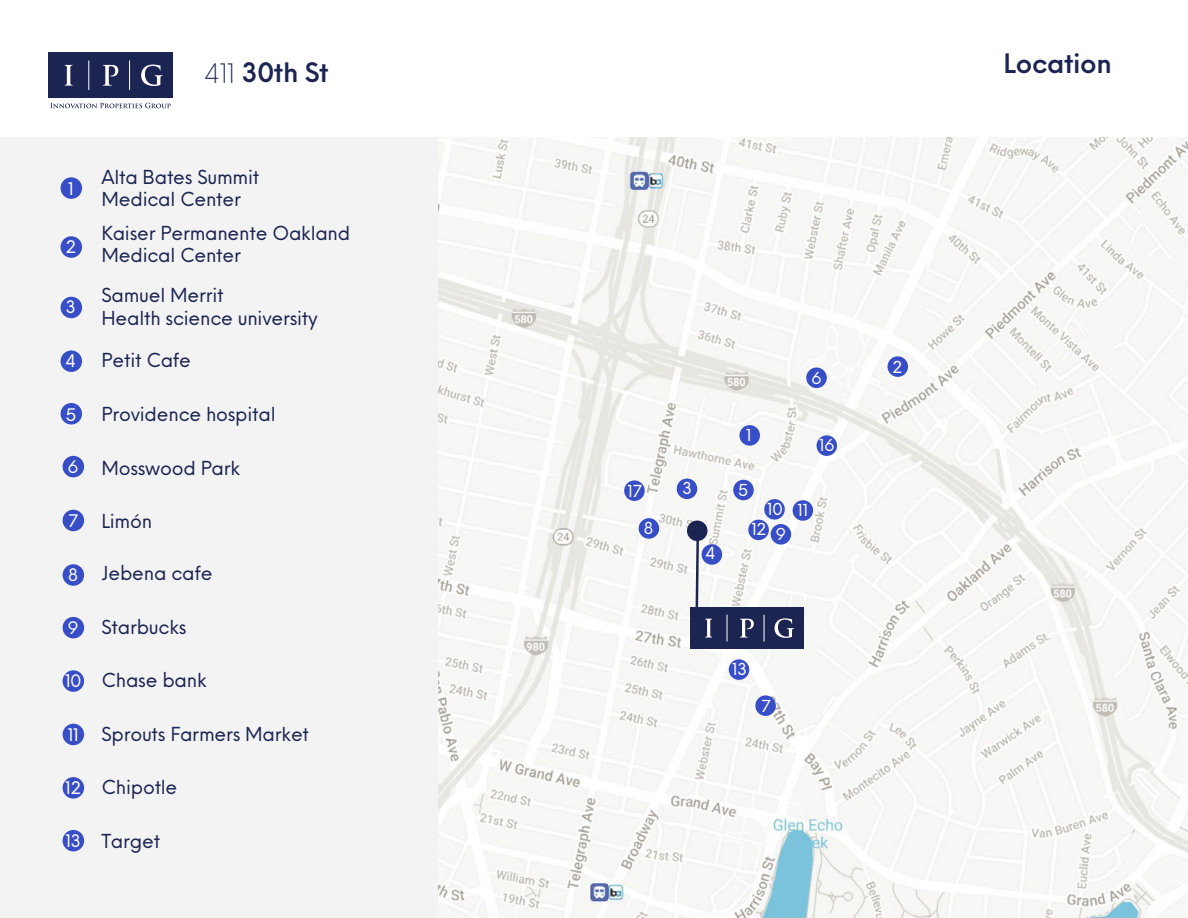
<style>
.page{position:relative;width:1188px;height:918px;background:#fff}
.page>*{position:absolute;margin:0;border:0;box-sizing:border-box;transform-origin:0 0}
.t1{font:600 26.25px "Neue Einstellung";letter-spacing:-.01em;color:#1c2552}
.t2{font:18.9px/22.6px "Neue Einstellung";letter-spacing:-.015em;color:#1c2552}
.t3{font:16.95px "Neue Einstellung";color:#fff}
.t4{font:16.2px "Neue Einstellung";color:#fff}
.t5{font:16.05px "Neue Einstellung";color:#fff}
.s1{font-weight:300}
.s2{font-size:16.95px;color:#fff}
</style>
<div class="page">
<img style="left:438px;top:137px;width:750px;height:781px">
<div style="left:0;top:137px;width:438px;height:781px;background:#f3f3f3"></div>
<div style="left:639px;top:518px;width:20px;height:21px;background:#384ec7;border-radius:50%"></div>
<div style="left:624px;top:480px;width:21px;height:21px;background:#384ec7;border-radius:50%"></div>
<div style="left:702px;top:544px;width:20px;height:21px;background:#384ec7;border-radius:50%"></div>
<div style="left:677px;top:479px;width:20px;height:20px;background:#384ec7;border-radius:50%"></div>
<div style="left:739px;top:425px;width:21px;height:21px;background:#384ec7;border-radius:50%"></div>
<div style="left:888px;top:356px;width:20px;height:21px;background:#384ec7;border-radius:50%"></div>
<div style="left:733px;top:480px;width:21px;height:20px;background:#384ec7;border-radius:50%"></div>
<div style="left:755px;top:695px;width:21px;height:21px;background:#384ec7;border-radius:50%"></div>
<div style="left:764px;top:499px;width:21px;height:21px;background:#384ec7;border-radius:50%"></div>
<div style="left:792px;top:500px;width:21px;height:21px;background:#384ec7;border-radius:50%"></div>
<div style="left:687px;top:521px;width:21px;height:20px;background:#1c2552;border-radius:50%"></div>
<div style="left:690px;top:608px;width:113px;height:41px;background:#1c2552"></div>
<svg style="left:727px;top:615px;width:1px;height:27px"></svg>
<svg style="left:764px;top:615px;width:1px;height:27px"></svg>
<svg style="left:694px;top:529px;width:18px;height:109px"></svg>
<svg style="left:775px;top:618px;width:19px;height:20px"></svg>
<svg style="left:740px;top:619px;width:14px;height:19px"></svg>
<div style="left:806px;top:368px;width:21px;height:20px;background:#384ec7;border-radius:50%"></div>
<div style="left:748px;top:519px;width:21px;height:21px;background:#384ec7;border-radius:50%"></div>
<div style="left:61px;top:177px;width:21px;height:22px;background:#384ec7;border-radius:50%"></div>
<div style="left:61px;top:236px;width:21px;height:22px;background:#384ec7;border-radius:50%"></div>
<div style="left:61px;top:297px;width:21px;height:21px;background:#384ec7;border-radius:50%"></div>
<div style="left:61px;top:350px;width:21px;height:22px;background:#384ec7;border-radius:50%"></div>
<div style="left:61px;top:403px;width:21px;height:22px;background:#384ec7;border-radius:50%"></div>
<div style="left:63px;top:456px;width:21px;height:21px;background:#384ec7;border-radius:50%"></div>
<div style="left:63px;top:510px;width:21px;height:21px;background:#384ec7;border-radius:50%"></div>
<div style="left:63px;top:564px;width:21px;height:22px;background:#384ec7;border-radius:50%"></div>
<div style="left:63px;top:617px;width:21px;height:21px;background:#384ec7;border-radius:50%"></div>
<div style="left:63px;top:670px;width:21px;height:22px;background:#384ec7;border-radius:50%"></div>
<div style="left:63px;top:724px;width:21px;height:21px;background:#384ec7;border-radius:50%"></div>
<div style="left:63px;top:777px;width:21px;height:22px;background:#384ec7;border-radius:50%"></div>
<div style="left:63px;top:830px;width:21px;height:21px;background:#384ec7;border-radius:50%"></div>
<div style="left:817px;top:435px;width:20px;height:21px;background:#384ec7;border-radius:50%"></div>
<div style="left:729px;top:659px;width:20px;height:21px;background:#384ec7;border-radius:50%"></div>
<div style="left:770px;top:524px;width:21px;height:21px;background:#384ec7;border-radius:50%"></div>
<svg style="left:50px;top:103px;width:121px;height:5px"></svg>
<div style="left:48px;top:53px;width:125px;height:45px;background:#1c2552"></div>
<hr style="left:89px;top:60px;width:1px;height:30px;background:#fff">
<hr style="left:129px;top:60px;width:1px;height:30px;background:#fff">
<svg style="left:65px;top:65px;width:8px;height:21px"></svg>
<svg style="left:141px;top:65px;width:22px;height:21px"></svg>
<svg style="left:103px;top:65px;width:15px;height:21px"></svg>
<h1 class="t1" style="left:205px;top:49px;width:126px"><span class="s1">411</span> 30th St</h1>
<p class="t3" style="left:68px;top:173px;width:7px">1</p>
<p class="t3" style="left:66px;top:231px;width:12px">2</p>
<p class="t3" style="left:66px;top:292px;width:12px">3</p>
<p class="t2" style="left:101px;top:163px;width:159px">Alta Bates Summit<br>Medical Center</p>
<p class="t2" style="left:101px;top:220px;width:250px">Kaiser Permanente Oakland<br>Medical Center</p>
<p class="t2" style="left:101px;top:282px;width:218px">Samuel Merrit<br>Health science university</p>
<p class="t3" style="left:66px;top:346px;width:12px">4</p>
<p class="t2" style="left:101px;top:347px;width:91px">Petit Cafe</p>
<p class="t3" style="left:66px;top:399px;width:12px">5</p>
<p class="t2" style="left:101px;top:401px;width:176px">Providence hospital</p>
<p class="t2" style="left:68px;top:455px;width:174px"><span class="s2">6</span> Mosswood Park</p>
<p class="t3" style="left:69px;top:506px;width:11px">7</p>
<p class="t2" style="left:101px;top:508px;width:52px">Limón</p>
<p class="t2" style="left:68px;top:560px;width:146px"><span class="s2">8</span> Jebena cafe</p>
<p class="t2" style="left:68px;top:614px;width:120px"><span class="s2">9</span> Starbucks</p>
<p class="t2" style="left:65px;top:667px;width:143px"><span class="s2">10</span> Chase bank</p>
<p class="t2" style="left:68px;top:721px;width:243px"><span class="s2">11</span> Sprouts Farmers Market</p>
<p class="t2" style="left:65px;top:774px;width:114px"><span class="s2">12</span> Chipotle</p>
<p class="t2" style="left:65px;top:828px;width:96px"><span class="s2">13</span> Target</p>
<h1 class="t1" style="left:1004px;top:40px;width:110px">Location</h1>
<p class="t4" style="left:628px;top:477px;width:16px">17</p>
<p class="t4" style="left:644px;top:514px;width:11px">8</p>
<p class="t4" style="left:682px;top:474px;width:11px">3</p>
<p class="t4" style="left:706px;top:539px;width:11px">4</p>
<p class="t4" style="left:811px;top:364px;width:11px">6</p>
<p class="t4" style="left:746px;top:420px;width:7px">1</p>
<p class="t4" style="left:738px;top:475px;width:11px">5</p>
<p class="t4" style="left:819px;top:431px;width:17px">16</p>
<p class="t4" style="left:767px;top:495px;width:42px">10 11</p>
<p class="t4" style="left:751px;top:515px;width:17px">12</p>
<p class="t4" style="left:776px;top:520px;width:12px">9</p>
<p class="t5" style="left:732px;top:655px;width:16px">13</p>
<p class="t4" style="left:762px;top:691px;width:10px">7</p>
<p class="t4" style="left:892px;top:352px;width:11px">2</p>
</div>
